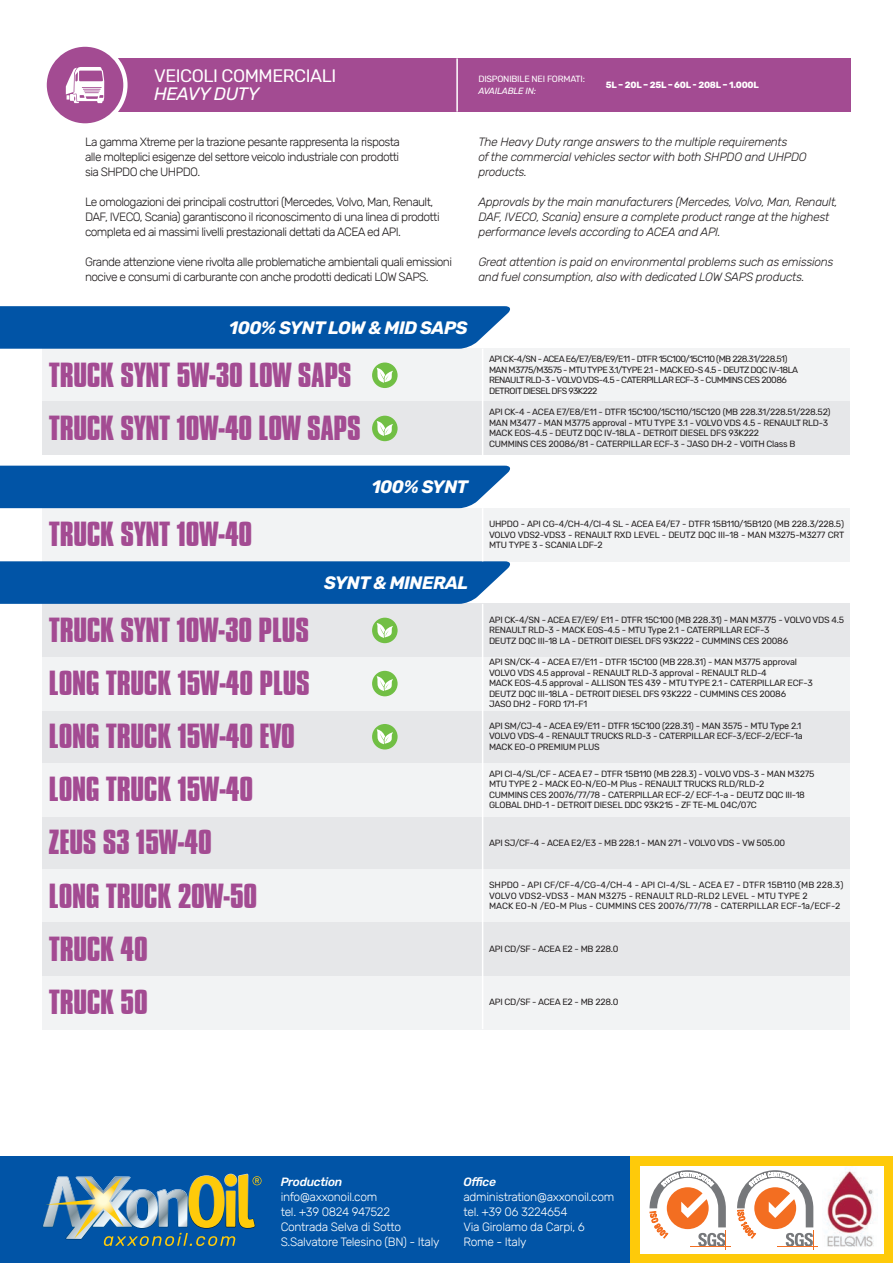
<style>
.page{position:relative;width:893px;height:1263px;background:#fff}
.page>*{position:absolute;margin:0;border:0;box-sizing:border-box;transform-origin:0 0}
.t1{font:700 30px/53.1px "Compacta BT";letter-spacing:-.01em;color:#a34b92}
.t2{font:italic 700 18px "Rubik";letter-spacing:-.025em;color:#fff}
.t3{font:18px "Rubik";letter-spacing:-.025em;color:#fff}
.t4{font:italic 18px "Rubik";letter-spacing:-.025em;color:#fff}
.t5{font:300 12px/15px "Rubik";letter-spacing:-.05em;color:#231f20}
.t6{font:italic 300 12px/15px "Rubik";letter-spacing:-.025em;color:#231f20}
.t7{font:300 12px/15px "Rubik";letter-spacing:-.025em;color:#fff}
.t8{font:italic 500 12px "Rubik";letter-spacing:-.025em;color:#fff}
.t9{font:9px/10.5px "Rubik";letter-spacing:-.025em;color:#231f20}
.t10{font:9px/10.5px "Rubik";letter-spacing:-.06em;color:#231f20}
.t11{font:9px/10.5px "Rubik";color:#231f20}
.t12{font:700 9px "Rubik";letter-spacing:-.025em;color:#fff}
.t13{font:9px "Rubik";letter-spacing:-.025em;color:#fff}
.t14{font:italic 9px "Rubik";letter-spacing:-.025em;color:#fff}
</style>
<div class="page">
<div style="left:0;top:1157px;width:723px;height:106px;background:#0154a6"></div>
<div style="left:43px;top:604px;width:807px;height:53px;background:#e6e7e9"></div>
<div style="left:43px;top:710px;width:807px;height:53px;background:#e6e7e9"></div>
<div style="left:43px;top:816px;width:807px;height:54px;background:#e6e7e9"></div>
<div style="left:43px;top:763px;width:807px;height:53px;background:#f2f3f4"></div>
<div style="left:43px;top:657px;width:807px;height:53px;background:#f2f3f4"></div>
<div style="left:43px;top:508px;width:807px;height:53px;background:#f2f3f4"></div>
<div style="left:43px;top:870px;width:807px;height:53px;background:#f2f3f4"></div>
<div style="left:43px;top:976px;width:807px;height:53px;background:#f2f3f4"></div>
<div style="left:43px;top:923px;width:807px;height:53px;background:#e6e7e9"></div>
<div style="left:0;top:466px;width:510px;height:42px;background:#0154a6"></div>
<svg style="left:0;top:561px;width:512px;height:43px;background:#0d5caa"></svg>
<div style="left:90px;top:58px;width:760px;height:54px;background:#a34b92"></div>
<div style="left:43px;top:349px;width:807px;height:53px;background:#f2f3f4"></div>
<div style="left:43px;top:402px;width:807px;height:53px;background:#e6e7e9"></div>
<svg style="left:0;top:306px;width:512px;height:43px;background:#0d5caa"></svg>
<svg style="left:43px;top:1174px;width:219px;height:72px"></svg>
<div style="left:630px;top:1157px;width:263px;height:106px;background:#feca0a"></div>
<div style="left:640px;top:1166px;width:243px;height:87px;background:#fff"></div>
<hr style="left:690px;top:1246px;width:41px;height:1px;background:#f36e21">
<svg style="left:649px;top:1170px;width:77px;height:79px"></svg>
<hr style="left:777px;top:1246px;width:41px;height:1px;background:#f36e21">
<svg style="left:737px;top:1170px;width:77px;height:79px"></svg>
<img style="left:827px;top:1169px;width:47px;height:78px">
<div style="left:372px;top:362px;width:26px;height:26px;background:#71bf44;border-radius:50%"></div>
<svg style="left:377px;top:368px;width:16px;height:15px"></svg>
<div style="left:372px;top:416px;width:26px;height:25px;background:#71bf44;border-radius:50%"></div>
<svg style="left:377px;top:421px;width:16px;height:15px"></svg>
<div style="left:372px;top:618px;width:26px;height:25px;background:#71bf44;border-radius:50%"></div>
<svg style="left:377px;top:623px;width:16px;height:15px"></svg>
<div style="left:372px;top:671px;width:26px;height:25px;background:#71bf44;border-radius:50%"></div>
<svg style="left:377px;top:676px;width:16px;height:15px"></svg>
<div style="left:372px;top:724px;width:26px;height:25px;background:#71bf44;border-radius:50%"></div>
<svg style="left:377px;top:729px;width:16px;height:15px"></svg>
<div style="left:45px;top:45px;width:80px;height:80px;background:#a34b92;border-radius:50%"></div>
<div style="left:43px;top:43px;width:85px;height:85px;border:4px solid #fff;border-radius:50%"></div>
<svg style="left:66px;top:67px;width:38px;height:36px"></svg>
<hr style="left:482px;top:508px;width:1px;height:53px;background:#fff">
<hr style="left:482px;top:604px;width:1px;height:425px;background:#fff">
<hr style="left:456px;top:58px;width:2px;height:54px;background:#fff">
<hr style="left:482px;top:349px;width:1px;height:106px;background:#fff">
<h2 class="t3" style="left:154px;top:66px;width:184px">VEICOLI COMMERCIALI</h2>
<h2 class="t4" style="left:154px;top:84px;width:107px">HEAVY DUTY</h2>
<p class="t13" style="left:478px;top:74px;width:108px">DISPONIBILE NEI FORMATI:</p>
<p class="t14" style="left:478px;top:86px;width:59px">AVAILABLE IN:</p>
<p class="t12" style="left:606px;top:79px;width:154px">5L – 20L – 25L – 60L - 208L – 1.000L</p>
<h3 class="t5" style="left:85px;top:135px;width:316px;text-align:justify">La gamma Xtreme per la trazione pesante rappresenta la risposta alle molteplici esigenze del settore veicolo industriale con prodotti sia SHPDO che UHPDO.</h3>
<h3 class="t5" style="left:85px;top:195px;width:356px">Le omologazioni dei principali costruttori (Mercedes, Volvo, Man, Renault,<br>DAF, IVECO, Scania) garantiscono il riconoscimento di una linea di prodotti completa ed ai massimi livelli prestazionali dettati da ACEA ed API.</h3>
<h3 class="t5" style="left:85px;top:255px;width:368px">Grande attenzione viene rivolta alle problematiche ambientali quali emissioni nocive e consumi di carburante con anche prodotti dedicati LOW SAPS.</h3>
<h2 class="t2" style="left:229px;top:317px;width:240px">100% SYNT LOW &amp; MID SAPS</h2>
<h1 class="t1" style="left:49px;top:349px;width:313px">TRUCK SYNT 5W-30 LOW SAPS<br>TRUCK SYNT 10W-40 LOW SAPS</h1>
<p class="t10" style="left:489px;top:354px;width:311px">API CK-4/SN - ACEA E6/E7/E8/E9/E11 - DTFR 15C100/15C110 (MB 228.31/228.51)<br>MAN M3775/M3575 - MTU TYPE 3.1/TYPE 2.1 - MACK EO-S 4.5 - DEUTZ DQC IV-18LA RENAULT RLD-3 - VOLVO VDS-4.5 - CATERPILLAR ECF-3 - CUMMINS CES 20086<br>DETROIT DIESEL DFS 93K222</p>
<h3 class="t6" style="left:478px;top:135px;width:330px">The Heavy Duty range answers to the multiple requirements<br>of the commercial vehicles sector with both SHPDO and UHPDO products.</h3>
<h3 class="t6" style="left:478px;top:195px;width:361px">Approvals by the main manufacturers (Mercedes, Volvo, Man, Renault,<br>DAF, IVECO, Scania) ensure a complete product range at the highest performance levels according to ACEA and API.</h3>
<h3 class="t6" style="left:478px;top:255px;width:357px">Great attention is paid on environmental problems such as emissions and fuel consumption, also with dedicated LOW SAPS products.</h3>
<p class="t9" style="left:489px;top:407px;width:343px">API CK-4 - ACEA E7/E8/E11 - DTFR 15C100/15C110/15C120 (MB 228.31/228.51/228.52)<br>MAN M3477 - MAN M3775 approval - MTU TYPE 3.1 - VOLVO VDS 4.5 - RENAULT RLD-3<br>MACK EOS-4.5 - DEUTZ DQC IV-18LA - DETROIT DIESEL DFS 93K222<br>CUMMINS CES 20086/81 - CATERPILLAR ECF-3 - JASO DH-2 - VOITH Class B</p>
<h1 class="t1" style="left:49px;top:508px;width:205px">TRUCK SYNT 10W-40</h1>
<h1 class="t1" style="left:49px;top:604px;width:263px">TRUCK SYNT 10W-30 PLUS<br>LONG TRUCK 15W-40 PLUS</h1>
<h1 class="t1" style="left:49px;top:710px;width:248px">LONG TRUCK 15W-40 EVO</h1>
<h1 class="t1" style="left:49px;top:763px;width:206px">LONG TRUCK 15W-40</h1>
<h1 class="t1" style="left:49px;top:816px;width:164px">ZEUS S3 15W-40</h1>
<h1 class="t1" style="left:49px;top:869px;width:210px">LONG TRUCK 20W-50</h1>
<h1 class="t1" style="left:49px;top:922px;width:100px">TRUCK 40</h1>
<h1 class="t1" style="left:49px;top:976px;width:100px">TRUCK 50</h1>
<h2 class="t2" style="left:372px;top:476px;width:98px">100% SYNT</h2>
<h2 class="t2" style="left:324px;top:572px;width:145px">SYNT &amp; MINERAL</h2>
<p class="t9" style="left:489px;top:519px;width:357px;text-align:justify">UHPDO - API CG-4/CH-4/CI-4 SL - ACEA E4/E7 - DTFR 15B110/15B120 (MB 228.3/228.5)<br>VOLVO VDS2-VDS3 - RENAULT RXD LEVEL - DEUTZ DQC III–18 - MAN M3275-M3277 CRT MTU TYPE 3 - SCANIA LDF-2</p>
<p class="t9" style="left:489px;top:614px;width:357px">API CK-4/SN - ACEA E7/E9/ E11 - DTFR 15C100 (MB 228.31) - MAN M3775 - VOLVO VDS 4.5<br>RENAULT RLD-3 - MACK EOS-4.5 - MTU Type 2.1 - CATERPILLAR ECF-3<br>DEUTZ DQC III-18 LA - DETROIT DIESEL DFS 93K222 - CUMMINS CES 20086</p>
<p class="t9" style="left:489px;top:657px;width:325px">API SN/CK-4 - ACEA E7/E11 - DTFR 15C100 (MB 228.31) - MAN M3775 approval VOLVO VDS 4.5 approval - RENAULT RLD-3 approval - RENAULT RLD-4<br>MACK EOS-4.5 approval - ALLISON TES 439 - MTU TYPE 2.1 - CATERPILLAR ECF-3<br>DEUTZ DQC III-18LA - DETROIT DIESEL DFS 93K222 - CUMMINS CES 20086<br>JASO DH2 - FORD 171-F1</p>
<p class="t9" style="left:489px;top:721px;width:315px">API SM/CJ-4 - ACEA E9/E11 - DTFR 15C100 (228.31) - MAN 3575 - MTU Type 2.1<br>VOLVO VDS-4 - RENAULT TRUCKS RLD-3 - CATERPILLAR ECF-3/ECF-2/ECF-1a<br>MACK EO-O PREMIUM PLUS</p>
<p class="t9" style="left:489px;top:769px;width:327px">API CI-4/SL/CF - ACEA E7 – DTFR 15B110 (MB 228.3) - VOLVO VDS-3 - MAN M3275<br>MTU TYPE 2 - MACK EO-N/EO-M Plus - RENAULT TRUCKS RLD/RLD-2<br>CUMMINS CES 20076/77/78 - CATERPILLAR ECF-2/ ECF-1-a - DEUTZ DQC III-18<br>GLOBAL DHD-1 - DETROIT DIESEL DDC 93K215 - ZF TE-ML 04C/07C</p>
<p class="t9" style="left:489px;top:838px;width:298px">API SJ/CF-4 - ACEA E2/E3 - MB 228.1 - MAN 271 - VOLVO VDS - VW 505.00</p>
<p class="t11" style="left:489px;top:880px;width:356px">SHPDO - API CF/CF-4/CG-4/CH-4 - API CI-4/SL - ACEA E7 - DTFR 15B110 (MB 228.3)<br>VOLVO VDS2-VDS3 - MAN M3275 - RENAULT RLD-RLD2 LEVEL - MTU TYPE 2<br>MACK EO-N /EO-M Plus - CUMMINS CES 20076/77/78 - CATERPILLAR ECF-1a/ECF-2</p>
<p class="t9" style="left:489px;top:944px;width:131px">API CD/SF - ACEA E2 - MB 228.0</p>
<p class="t9" style="left:489px;top:997px;width:131px">API CD/SF - ACEA E2 - MB 228.0</p>
<h3 class="t8" style="left:281px;top:1175px;width:63px">Production</h3>
<h3 class="t7" style="left:281px;top:1189px;width:160px">info@axxonoil.com<br>tel. +39 0824 947522<br>Contrada Selva di Sotto<br>S.Salvatore Telesino (BN) - Italy</h3>
<h3 class="t8" style="left:463px;top:1175px;width:34px">Office</h3>
<h3 class="t7" style="left:463px;top:1189px;width:152px">administration@axxonoil.com tel. +39 06 3224654<br>Via Girolamo da Carpi, 6<br>Rome - Italy</h3>
</div>
